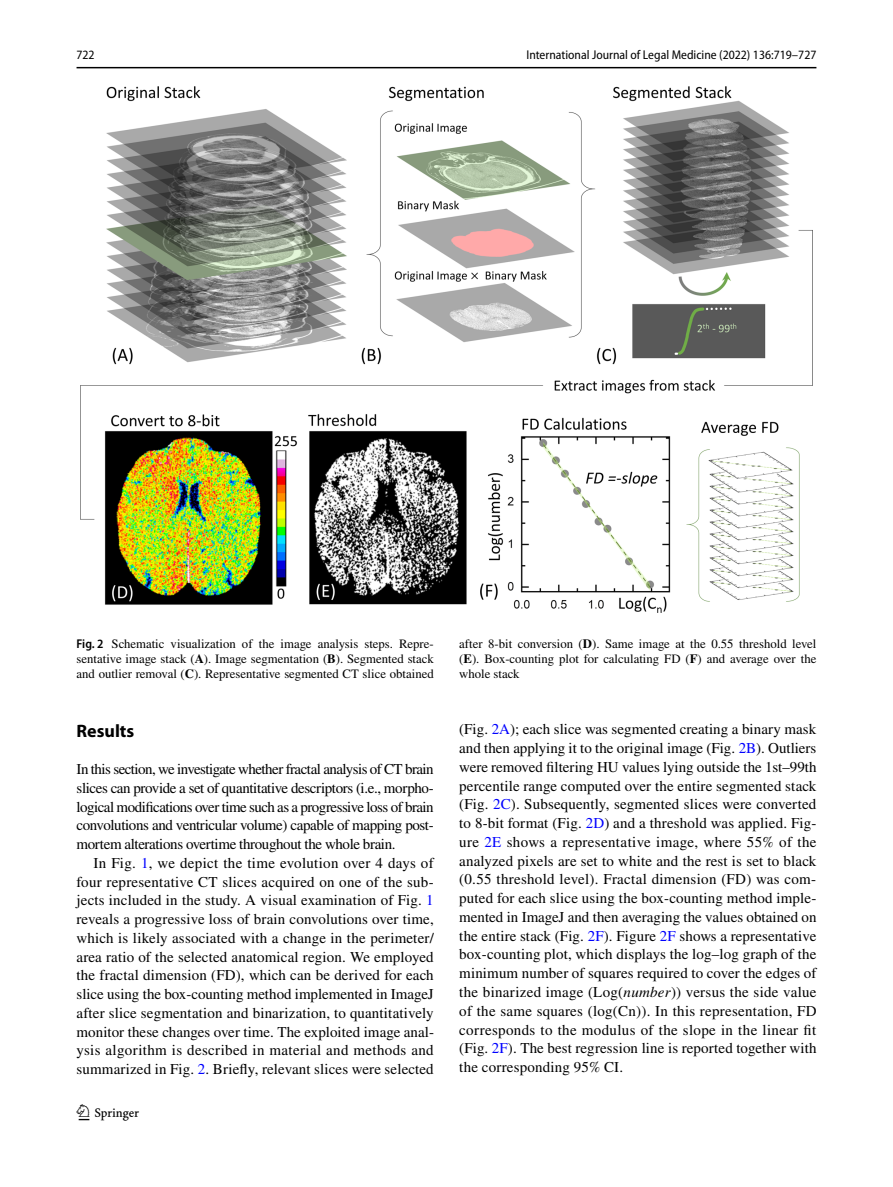
<style>
.page{position:relative;width:893px;height:1187px;background:#fff}
.page>*{position:absolute;margin:0;border:0;box-sizing:border-box;transform-origin:0 0}
.t1{font:22.5px "Springnew Regular 2";color:#000}
.t2{font:700 18px "Myriad Pro";color:#000}
.t3{font:15px/18.8px "STIX";letter-spacing:.005em;color:#000;text-align:justify}
.t4{font:12.75px/15px "STIX";color:#000;text-align:justify}
.t5{font:semi-condensed 12.75px "Myriad Pro";color:#000}
.s1{font-family:"Myriad Pro";font-weight:600;font-stretch:semi-condensed}
.s2{font-weight:700}
.s3{color:#00f}
.s4{font-style:italic}
</style>
<div class="page">
<hr style="left:77px;top:67px;width:739px;height:1px;background:#000">
<img style="left:81px;top:87px;width:731px;height:526px">
<p class="t5" style="left:77px;top:48px;width:20px">722</p>
<p class="t5" style="left:526px;top:48px;width:292px">International Journal of Legal Medicine (2022) 136:719–727</p>
<p class="t4" style="left:77px;top:637px;width:359px"><span class="s1">Fig. 2</span> Schematic visualization of the image analysis steps. Repre&shy;sentative image stack (<span class="s2">A</span>). Image segmentation (<span class="s2">B</span>). Segmented stack and outlier removal (<span class="s2">C</span>). Representative segmented CT slice obtained</p>
<p class="t4" style="left:459px;top:637px;width:359px">after 8-bit conversion (<span class="s2">D</span>). Same image at the 0.55 threshold level (<span class="s2">E</span>). Box-counting plot for calculating FD (<span class="s2">F</span>) and average over the whole stack</p>
<p class="t2" style="left:77px;top:718px;width:59px">Results</p>
<p class="t3" style="left:77px;top:760px;width:359px">In this section, we investigate whether fractal analysis of CT brain slices can provide a set of quantitative descriptors (i.e., morpho&shy;logical modifications over time such as a progressive loss of brain convolutions and ventricular volume) capable of mapping post&shy;mortem alterations overtime throughout the whole brain.</p>
<p class="t3" style="left:77px;top:854px;width:359px;text-indent:17px">In Fig. <span class="s3">1</span>, we depict the time evolution over 4 days of four representative CT slices acquired on one of the sub&shy;jects included in the study. A visual examination of Fig. <span class="s3">1 </span>reveals a progressive loss of brain convolutions over time, which is likely associated with a change in the perimeter/ area ratio of the selected anatomical region. We employed the fractal dimension (FD), which can be derived for each slice using the box-counting method implemented in ImageJ after slice segmentation and binarization, to quantitatively monitor these changes over time. The exploited image anal&shy;ysis algorithm is described in material and methods and summarized in Fig. <span class="s3">2</span>. Briefly, relevant slices were selected</p>
<h1 class="t1" style="left:79px;top:1104px;width:62px">1 3</h1>
<p class="t3" style="left:459px;top:721px;width:359px">(Fig. <span class="s3">2A</span>); each slice was segmented creating a binary mask and then applying it to the original image (Fig. <span class="s3">2B</span>). Outliers were removed filtering HU values lying outside the 1st–99th percentile range computed over the entire segmented stack (Fig. <span class="s3">2C</span>). Subsequently, segmented slices were converted to 8-bit format (Fig. <span class="s3">2D</span>) and a threshold was applied. Fig&shy;ure <span class="s3">2E</span> shows a representative image, where 55% of the analyzed pixels are set to white and the rest is set to black (0.55 threshold level). Fractal dimension (FD) was com&shy;puted for each slice using the box-counting method imple&shy;mented in ImageJ and then averaging the values obtained on the entire stack (Fig. <span class="s3">2F</span>). Figure <span class="s3">2F</span> shows a representative box-counting plot, which displays the log–log graph of the minimum number of squares required to cover the edges of the binarized image (Log(<span class="s4">number</span>)) versus the side value of the same squares (log(Cn)). In this representation, FD corresponds to the modulus of the slope in the linear fit (Fig. <span class="s3">2F</span>). The best regression line is reported together with the corresponding 95% CI.</p>
</div>
